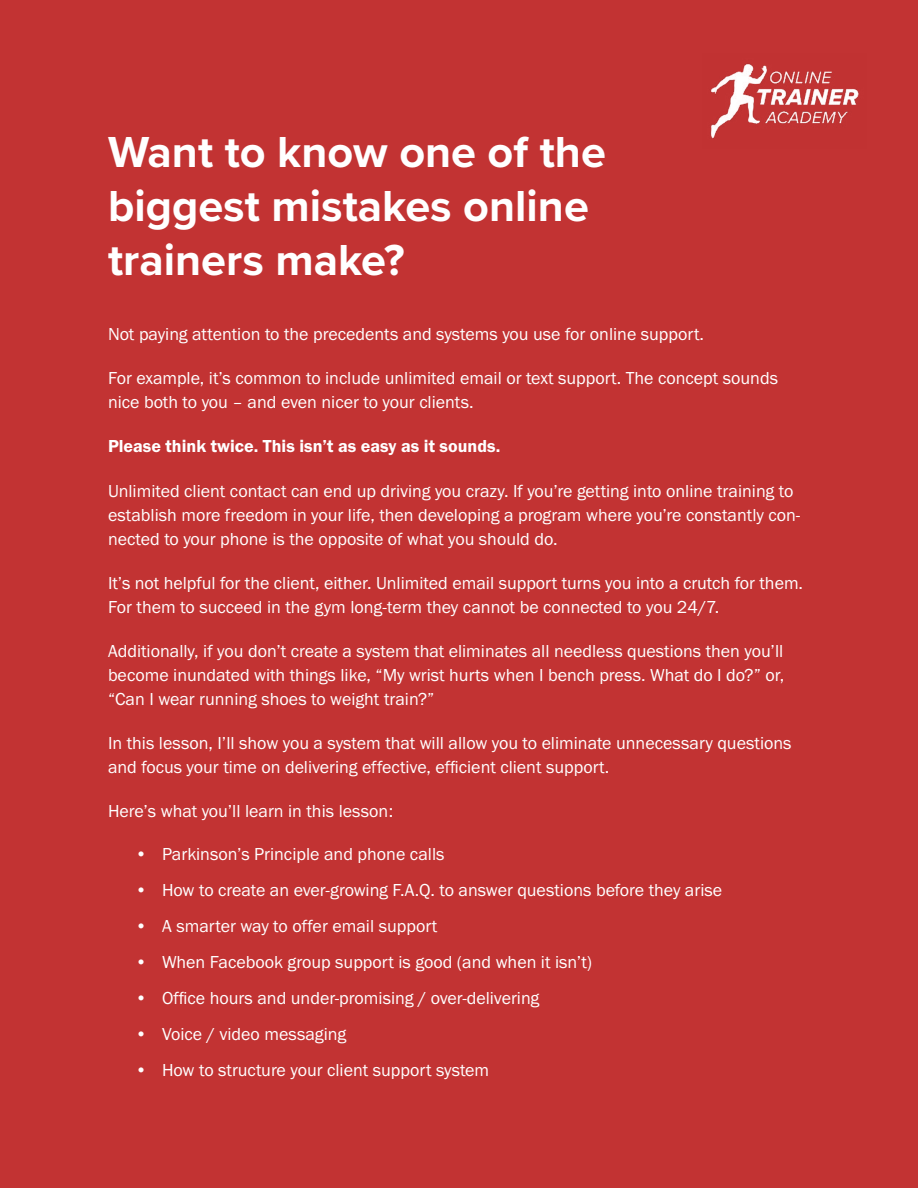
<style>
.page{position:relative;width:918px;height:1188px;background:#c23333}
.page>*{position:absolute;margin:0;border:0;box-sizing:border-box;transform-origin:0 0}
.t1{font:700 45px/54px "Proxima Nova";color:#fff}
.t2{font:18px/24px "Franklin Gothic URW Boo";color:#fff}
.t3{font:18px "Franklin Gothic URW Dem";color:#fff}
</style>
<div class="page">
<img style="left:710px;top:63px;width:149px;height:76px">
<h1 class="t1" style="left:108px;top:124px;width:499px">Want to know one of the biggest mistakes online trainers make?</h1>
<p class="t2" style="left:108px;top:321px;width:598px">Not paying attention to the precedents and systems you use for online support.</p>
<p class="t2" style="left:108px;top:366px;width:672px">For example, it’s common to include unlimited email or text support. The concept sounds nice both to you – and even nicer to your clients.</p>
<p class="t3" style="left:108px;top:435px;width:394px">Please think twice. This isn’t as easy as it sounds.</p>
<p class="t2" style="left:108px;top:478px;width:694px">Unlimited client contact can end up driving you crazy. If you’re getting into online training to establish more freedom in your life, then developing a program where you’re constantly con&shy;nected to your phone is the opposite of what you should do.</p>
<p class="t2" style="left:108px;top:570px;width:697px">It’s not helpful for the client, either. Unlimited email support turns you into a crutch for them.<br>For them to succeed in the gym long-term they cannot be connected to you 24/7.</p>
<p class="t2" style="left:108px;top:639px;width:678px;text-align:justify">Additionally, if you don’t create a system that eliminates all needless questions then you’ll become inundated with things like, “My wrist hurts when I bench press. What do I do?” or, “Can I wear running shoes to weight train?”</p>
<p class="t2" style="left:108px;top:731px;width:685px">In this lesson, I’ll show you a system that will allow you to eliminate unnecessary questions and focus your time on delivering effective, efficient client support.</p>
<p class="t2" style="left:108px;top:799px;width:287px">Here’s what you’ll learn in this lesson:</p>
<p class="t2" style="left:135px;top:842px;width:311px">• Parkinson’s Principle and phone calls</p>
<p class="t2" style="left:135px;top:878px;width:589px">• How to create an ever-growing F.A.Q. to answer questions before they arise</p>
<p class="t2" style="left:135px;top:914px;width:304px">• A smarter way to offer email support</p>
<p class="t2" style="left:135px;top:950px;width:459px">• When Facebook group support is good (and when it isn’t)</p>
<p class="t2" style="left:135px;top:986px;width:406px">• Office hours and under-promising / over-delivering</p>
<p class="t2" style="left:135px;top:1022px;width:213px">• Voice / video messaging</p>
<p class="t2" style="left:135px;top:1058px;width:356px">• How to structure your client support system</p>
</div>
